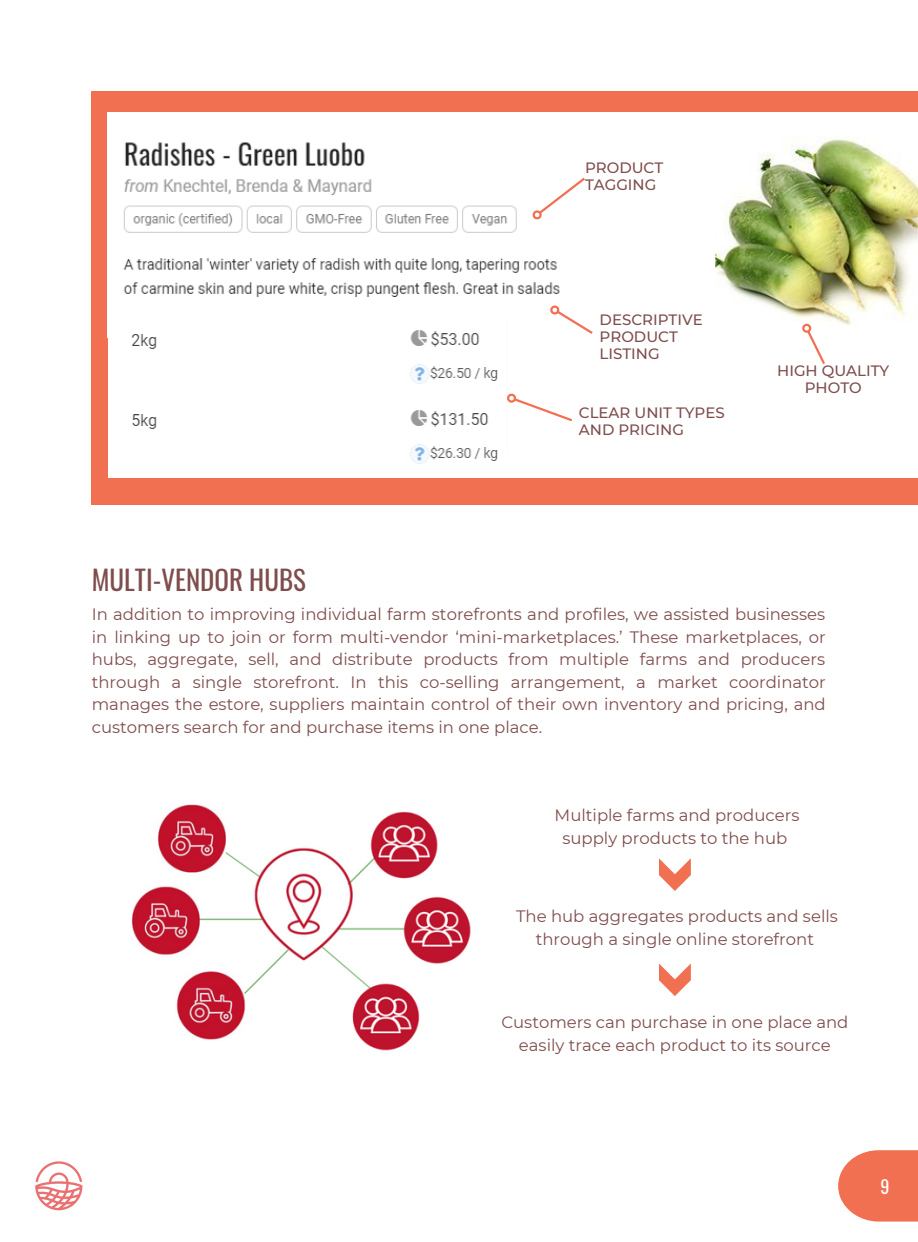
<style>
.page{position:relative;width:918px;height:1242px;background:#fff}
.page>*{position:absolute;margin:0;border:0;box-sizing:border-box;transform-origin:0 0}
.t1{font:27px "Oswald";color:#804d4d}
.t2{font:18px "Oswald";color:#fff}
.t3{font:16.5px/22.5px "Montserrat";color:#804d4d;text-align:center}
.t4{font:500 15px/16.8px "Montserrat";color:#804d4d}
.s1{font-weight:700}
</style>
<div class="page">
<svg style="left:838px;top:1150px;width:80px;height:71px;background:#f37f65"></svg>
<img style="left:35px;top:1161px;width:48px;height:50px">
<img style="left:131px;top:804px;width:340px;height:247px">
<svg style="left:659px;top:858px;width:32px;height:33px"></svg>
<svg style="left:659px;top:963px;width:32px;height:33px"></svg>
<div style="left:92px;top:92px;width:826px;height:413px;background:#f27052"></div>
<img style="left:108px;top:112px;width:810px;height:220px">
<div style="left:108px;top:332px;width:810px;height:146px;background:#fff"></div>
<img style="left:122px;top:320px;width:386px;height:144px">
<svg style="left:504px;top:390px;width:68px;height:33px"></svg>
<svg style="left:528px;top:175px;width:60px;height:49px;background:#fef6f4"></svg>
<svg style="left:546px;top:301px;width:49px;height:33px;background:#fdf2f0"></svg>
<svg style="left:798px;top:320px;width:29px;height:44px"></svg>
<p class="t4" style="left:585px;top:159px;width:80px">PRODUCT<br>TAGGING</p>
<h1 class="t1" style="left:92px;top:559px;width:216px">MULTI-VENDOR HUBS</h1>
<p class="t4" style="left:600px;top:312px;width:105px">DESCRIPTIVE<br>PRODUCT<br>LISTING</p>
<p class="t4" style="left:579px;top:404px;width:147px">CLEAR UNIT TYPES<br>AND PRICING</p>
<p class="t4" style="left:777px;top:363px;width:114px;text-align:center">HIGH QUALITY<br>PHOTO</p>
<p class="t3" style="left:92px;top:603px;width:736px;text-align:justify">In addition to improving individual farm storefronts and profiles, we assisted businesses in linking up to join or form multi-vendor ‘mini-marketplaces.’ These marketplaces, or hubs, aggregate, sell, and distribute products from multiple farms and producers through a single storefront. In this co-selling arrangement, a market coordinator manages the estore, suppliers maintain control of their own inventory and pricing, and customers search for and purchase items in one place.</p>
<p class="t3" style="left:555px;top:804px;width:246px">Multiple farms and producers supply products to the hub</p>
<p class="t3" style="left:516px;top:905px;width:323px">The hub aggregates products and sells through a single online storefront</p>
<p class="t3" style="left:501px;top:1011px;width:349px">Customers can purchase in one place and easily trace each product to its source</p>
<p class="t2" style="left:880px;top:1172px;width:14px">9<span class="s1">9</span></p>
</div>
